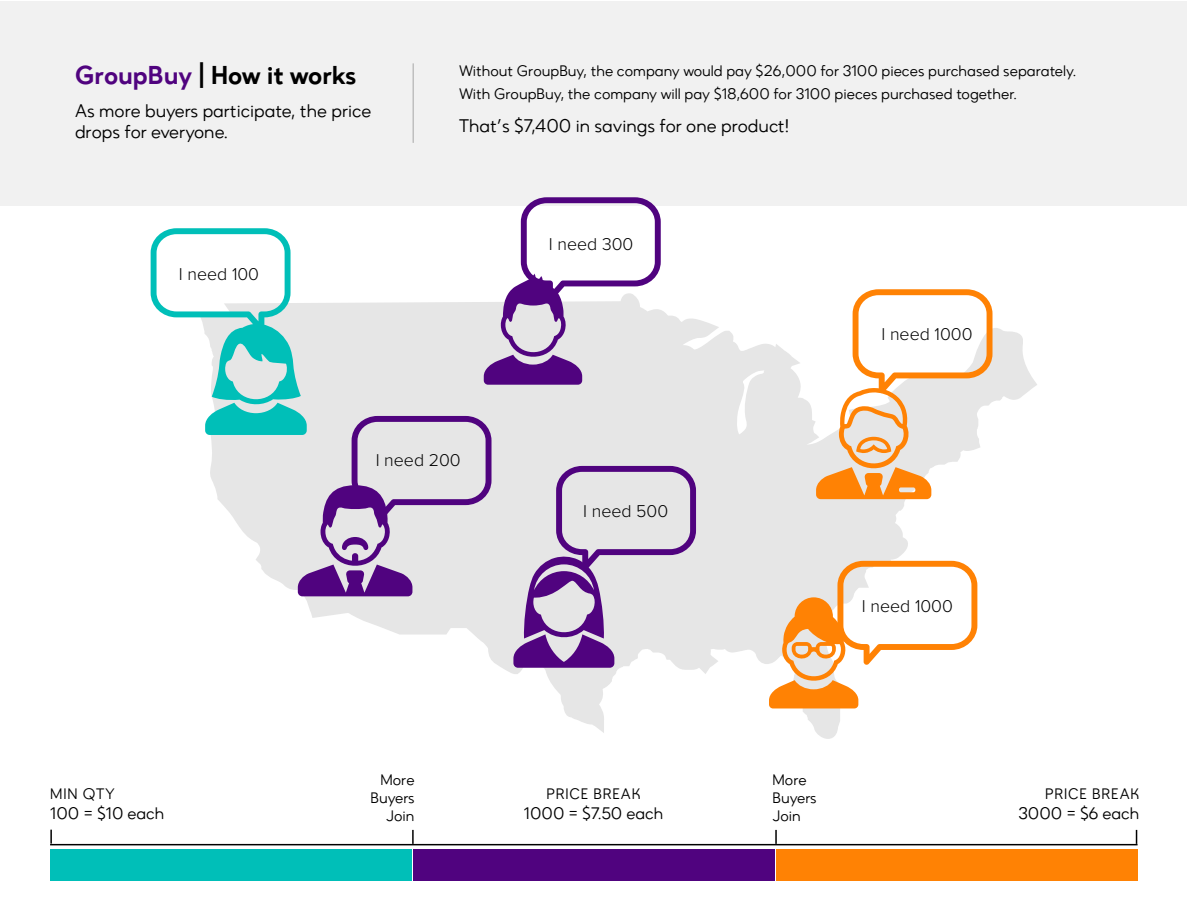
<style>
.page{position:relative;width:1188px;height:918px;background:#fff}
.page>*{position:absolute;margin:0;border:0;box-sizing:border-box;transform-origin:0 0}
.t1{font:700 25.5px "Zirkel";color:#000}
.t2{font:18px/21px "Zirkel";color:#000}
.t3{font:300 17.85px "Proxima Nova";color:#000}
.t4{font:16.5px "Zirkel";color:#000}
.t5{font:15px/18px "Zirkel";color:#000}
.t6{font:15px "Zirkel";letter-spacing:.05em;color:#000}
.s1{color:#50037f}
</style>
<div class="page">
<div style="left:1px;top:1px;width:1186px;height:205px;background:#f1f1f1"></div>
<svg style="left:503px;top:319px;width:534px;height:420px"></svg>
<svg style="left:151px;top:197px;width:545px;height:471px"></svg>
<svg style="left:816px;top:289px;width:177px;height:210px"></svg>
<svg style="left:769px;top:561px;width:208px;height:147px"></svg>
<div style="left:50px;top:849px;width:361px;height:31px;background:#00bfb8"></div>
<div style="left:413px;top:849px;width:361px;height:31px;background:#50037f"></div>
<div style="left:776px;top:849px;width:362px;height:31px;background:#ff8204"></div>
<hr style="left:50px;top:844px;width:1088px;height:1px;background:#000">
<svg style="left:50px;top:830px;width:2px;height:14px"></svg>
<svg style="left:412px;top:830px;width:2px;height:14px"></svg>
<svg style="left:775px;top:830px;width:2px;height:14px"></svg>
<svg style="left:1136px;top:830px;width:1px;height:14px"></svg>
<hr style="left:412px;top:63px;width:2px;height:80px;background:#bfbfbf">
<h1 class="t1" style="left:75px;top:60px;width:283px"><span class="s1">GroupBuy</span> | How it works</h1>
<p class="t2" style="left:75px;top:101px;width:298px">As more buyers participate, the price drops for everyone.</p>
<p class="t3" style="left:179px;top:260px;width:82px">I need 100</p>
<p class="t5" style="left:459px;top:59px;width:619px;line-height:23.4px">Without GroupBuy, the company would pay $26,000 for 3100 pieces purchased separately.<br>With GroupBuy, the company will pay $18,600 for 3100 pieces purchased together.</p>
<p class="t2" style="left:459px;top:115px;width:332px">That’s $7,400 in savings for one product!</p>
<p class="t3" style="left:549px;top:230px;width:86px">I need 300</p>
<p class="t3" style="left:881px;top:321px;width:92px">I need 1000</p>
<p class="t5" style="left:50px;top:785px;width:66px">MIN QTY</p>
<p class="t4" style="left:50px;top:803px;width:116px">100 = $10 each</p>
<p class="t3" style="left:376px;top:447px;width:87px">I need 200</p>
<p class="t3" style="left:583px;top:498px;width:87px">I need 500</p>
<p class="t3" style="left:862px;top:592px;width:92px">I need 1000</p>
<p class="t5" style="left:371px;top:771px;width:46px;text-align:right">More<br>Buyers<br>Join</p>
<p class="t5" style="left:773px;top:771px;width:46px">More<br>Buyers<br>Join</p>
<p class="t6" style="left:547px;top:785px;width:96px">PRICE BREAK</p>
<p class="t4" style="left:524px;top:803px;width:141px">1000 = $7.50 each</p>
<p class="t6" style="left:1045px;top:785px;width:96px">PRICE BREAK</p>
<p class="t4" style="left:1018px;top:803px;width:122px">3000 = $6 each</p>
</div>
